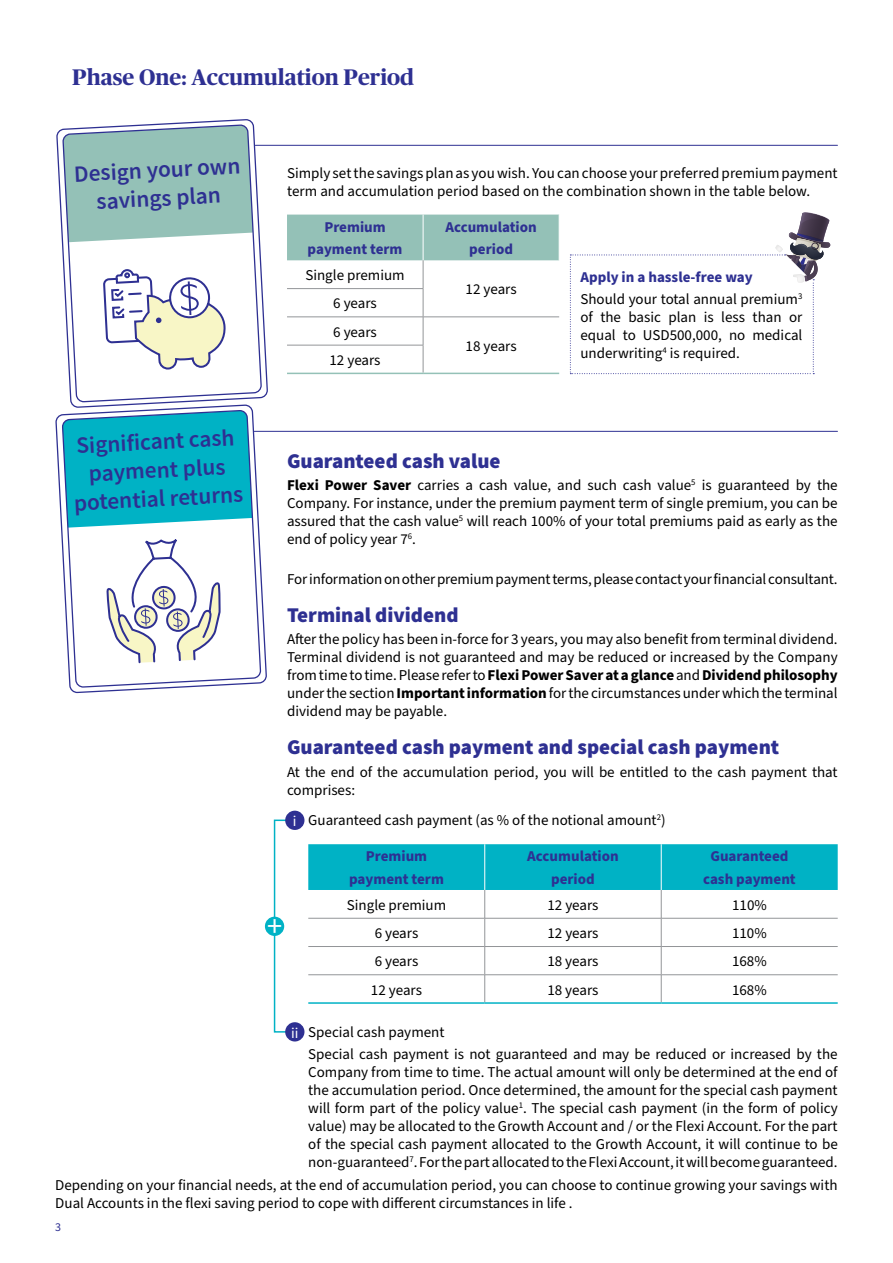
<style>
.page{position:relative;width:893px;height:1263px;background:#fff}
.page>*{position:absolute;margin:0;border:0;box-sizing:border-box;transform-origin:0 0}
.t1{font:30.45px "Source Sans Pro";color:#fff}
.t2{font:600 23.4px/28.5px "Source Sans Pro";color:#2e3092;text-align:center}
.t3{font:700 22.5px "Publico Headline";color:#2e3092}
.t4{font:900 21px "Source Sans Pro";color:#2e3092}
.t5{font:15px/18px "Source Sans Pro";color:#000}
.t6{font:700 15px/22.5px "Source Sans Pro";color:#2e3092;text-align:center}
.t7{font:15px "Source Sans Pro";color:#fff}
.t8{font:12px "Source Sans Pro";color:#2e3092}
.s1{font-weight:700;color:#2e3092}
.s2{font-weight:700}
</style>
<div class="page">
<svg style="left:308px;top:844px;width:530px;height:158px"></svg>
<hr style="left:308px;top:1002px;width:177px;height:2px;background:#00b2c5">
<hr style="left:485px;top:1002px;width:176px;height:2px;background:#00b2c5">
<hr style="left:661px;top:1002px;width:177px;height:2px;background:#00b2c5">
<hr style="left:254px;top:431px;width:583px;height:1px;background:#2e3092">
<svg style="left:55px;top:414px;width:211px;height:279px"></svg>
<svg style="left:61px;top:414px;width:200px;height:273px"></svg>
<hr style="left:255px;top:145px;width:582px;height:1px;background:#2e3092">
<svg style="left:287px;top:215px;width:272px;height:158px"></svg>
<hr style="left:287px;top:317px;width:136px;height:1px;background:#939598">
<hr style="left:423px;top:317px;width:136px;height:1px;background:#939598">
<hr style="left:287px;top:345px;width:136px;height:1px;background:#939598">
<hr style="left:423px;top:373px;width:136px;height:1px;background:#94c1b7">
<hr style="left:287px;top:373px;width:136px;height:1px;background:#94c1b7">
<svg style="left:57px;top:120px;width:212px;height:279px"></svg>
<svg style="left:63px;top:125px;width:198px;height:143px"></svg>
<svg style="left:62px;top:268px;width:199px;height:396px"></svg>
<svg style="left:570px;top:212px;width:260px;height:162px"></svg>
<div style="left:274px;top:819px;width:14px;height:213px;border:2px solid #00b2c5"></div>
<div style="left:265px;top:917px;width:19px;height:19px;background:#00b2c5;border-radius:50%"></div>
<div style="left:285px;top:811px;width:19px;height:19px;background:#2e3092;border-radius:50%"></div>
<div style="left:285px;top:1022px;width:19px;height:19px;background:#2e3092;border-radius:50%"></div>
<h3 class="t3" style="left:72px;top:61px;width:343px">Phase One: Accumulation Period</h3>
<h2 class="t2" style="left:73px;top:160px;width:168px;rotate:-3deg">Design your own savings plan</h2>
<h2 class="t2" style="left:70px;top:431px;width:171px;rotate:-3deg">Significant cash payment plus potential returns</h2>
<p class="t5" style="left:287px;top:164px;width:552px">Simply set the savings plan as you wish. You can choose your preferred premium payment term and accumulation period based on the combination shown in the table below.</p>
<p class="t6" style="left:308px;top:216px;width:96px">Premium payment term</p>
<p class="t6" style="left:445px;top:216px;width:93px">Accumulation period</p>
<p class="t5" style="left:305px;top:267px;width:101px">Single premium</p>
<p class="t5" style="left:466px;top:281px;width:53px">12 years</p>
<p class="t5" style="left:333px;top:290px;width:45px;line-height:28.2px">6 years<br>6 years</p>
<p class="t5" style="left:466px;top:337px;width:53px">18 years</p>
<p class="t5" style="left:329px;top:351px;width:53px">12 years</p>
<p class="t5" style="left:580px;top:266px;width:223px;line-height:22.2px"><span class="s1">Apply in a hassle-free way<br></span>Should your total annual premium<sup>3</sup></p>
<p class="t5" style="left:580px;top:309px;width:223px;text-align:justify">of the basic plan is less than or equal to USD500,000, no medical underwriting<sup>4</sup> is required.</p>
<h3 class="t4" style="left:287px;top:447px;width:215px">Guaranteed cash value</h3>
<p class="t5" style="left:287px;top:477px;width:552px;text-align:justify"><span class="s2">Flexi Power Saver</span> carries a cash value, and such cash value<sup>5</sup> is guaranteed by the Company. For instance, under the premium payment term of single premium, you can be assured that the cash value<sup>5</sup> will reach 100% of your total premiums paid as early as the end of policy year 7<sup>6</sup>.</p>
<p class="t5" style="left:287px;top:570px;width:552px">For information on other premium payment terms, please contact your financial consultant.</p>
<h3 class="t4" style="left:287px;top:600px;width:173px">Terminal dividend</h3>
<p class="t5" style="left:287px;top:631px;width:552px;text-align:justify">After the policy has been in-force for 3 years, you may also benefit from terminal dividend.<br>Terminal dividend is not guaranteed and may be reduced or increased by the Company from time to time. Please refer to <span class="s2">Flexi Power Saver at a glance</span> and <span class="s2">Dividend philosophy </span>under the section <span class="s2">Important information</span> for the circumstances under which the terminal dividend may be payable.</p>
<h3 class="t4" style="left:287px;top:733px;width:494px">Guaranteed cash payment and special cash payment</h3>
<p class="t5" style="left:287px;top:763px;width:552px">At the end of the accumulation period, you will be entitled to the cash payment that comprises:</p>
<p class="t5" style="left:308px;top:812px;width:359px">Guaranteed cash payment (as % of the notional amount<sup>2</sup>)</p>
<p class="t6" style="left:349px;top:846px;width:96px">Premium payment term</p>
<p class="t6" style="left:527px;top:846px;width:93px">Accumulation period</p>
<p class="t6" style="left:703px;top:846px;width:94px">Guaranteed cash payment</p>
<p class="t5" style="left:347px;top:896px;width:101px">Single premium</p>
<p class="t5" style="left:547px;top:896px;width:53px">12 years</p>
<p class="t5" style="left:732px;top:896px;width:36px">110%</p>
<p class="t5" style="left:375px;top:924px;width:45px">6 years</p>
<p class="t5" style="left:547px;top:924px;width:53px">12 years</p>
<p class="t5" style="left:732px;top:924px;width:36px">110%</p>
<p class="t5" style="left:375px;top:953px;width:45px">6 years</p>
<p class="t5" style="left:547px;top:953px;width:53px">18 years</p>
<p class="t5" style="left:732px;top:953px;width:36px">168%</p>
<p class="t5" style="left:371px;top:981px;width:53px">12 years</p>
<p class="t5" style="left:547px;top:981px;width:53px">18 years</p>
<p class="t5" style="left:732px;top:981px;width:36px">168%</p>
<p class="t5" style="left:308px;top:1021px;width:531px;line-height:22.2px">Special cash payment<br>Special cash payment is not guaranteed and may be reduced or increased by the</p>
<p class="t5" style="left:308px;top:1064px;width:531px;text-align:justify">Company from time to time. The actual amount will only be determined at the end of the accumulation period. Once determined, the amount for the special cash payment will form part of the policy value<sup>1</sup>. The special cash payment (in the form of policy value) may be allocated to the Growth Account and / or the Flexi Account. For the part of the special cash payment allocated to the Growth Account, it will continue to be non-guaranteed<sup>7</sup>. For the part allocated to the Flexi Account, it will become guaranteed.</p>
<p class="t7" style="left:293px;top:811px;width:5px">i</p>
<h1 class="t1" style="left:267px;top:905px;width:17px">+</h1>
<p class="t7" style="left:291px;top:1022px;width:9px">ii</p>
<p class="t5" style="left:55px;top:1176px;width:784px">Depending on your financial needs, at the end of accumulation period, you can choose to continue growing your savings with<br>Dual Accounts in the flexi saving period to cope with different circumstances in life .</p>
<p class="t8" style="left:55px;top:1218px;width:7px">3</p>
</div>
